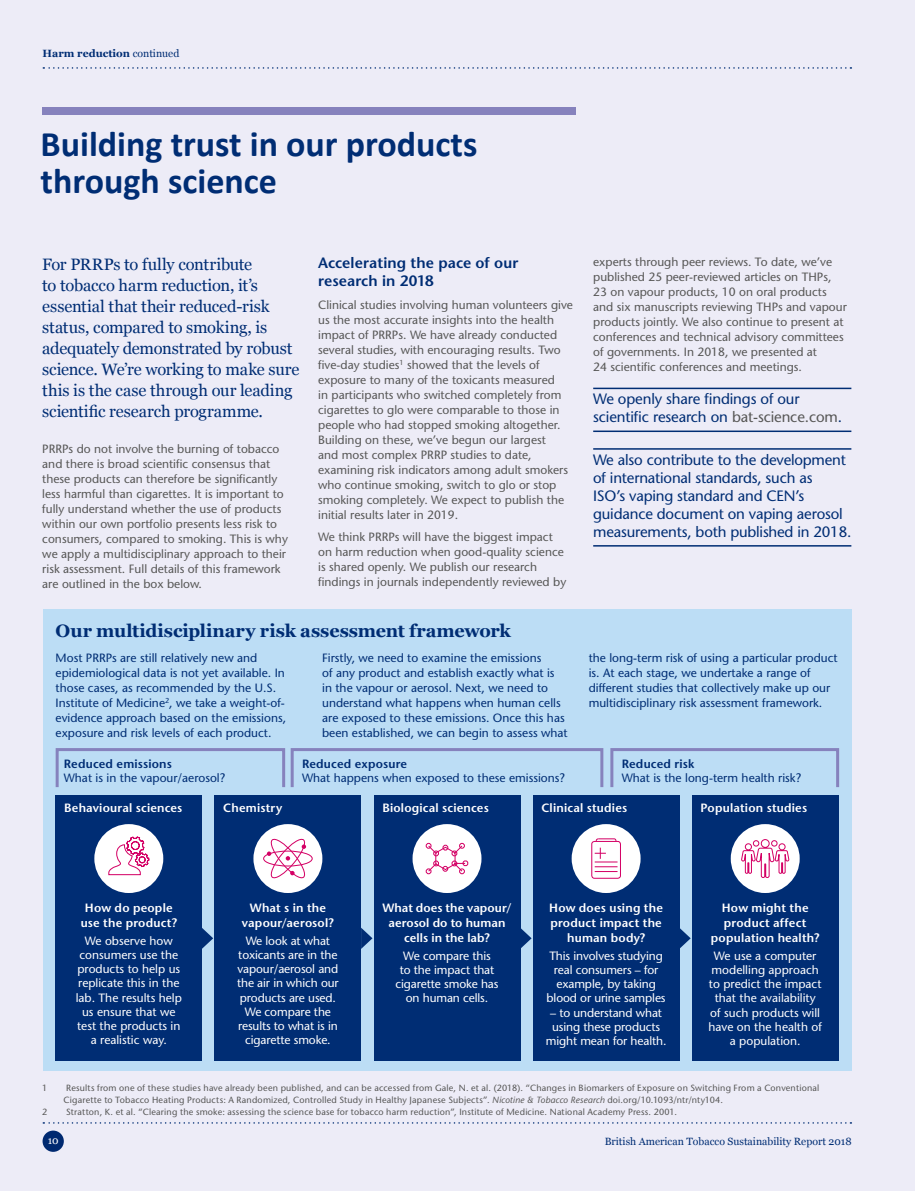
<style>
.page{position:relative;width:915px;height:1191px;background:#fff}
.page>*{position:absolute;margin:0;border:0;box-sizing:border-box;transform-origin:0 0}
.t1{font:700 36px "Calibri";color:#002d74}
.t2{font:700 18px "Georgia";letter-spacing:-.005em;color:#002d74}
.t3{font:16.5px/21px "Georgia";letter-spacing:-.01em;color:#002d74}
.t4{font:500 15px/18px "Stone Sans Std";letter-spacing:-.015em;color:#002d74}
.t5{font:600 15px/18px "Stone Sans Std";letter-spacing:.005em;color:#002d74}
.t6{font:500 12px/15px "Stone Sans Std";color:#575756}
.t7{font:500 12px/15px "Stone Sans Std";color:#002d74}
.t8{font:500 12px/14.2px "Stone Sans Std";letter-spacing:-.01em;color:#fff;text-align:center}
.t9{font:600 12px/15px "Stone Sans Std";letter-spacing:.015em;color:#fff;text-align:center}
.t10{font:600 12px "Stone Sans Std";letter-spacing:.015em;color:#002d74}
.t11{font:10.5px "Georgia";color:#002d74}
.t12{font:700 10.5px "Georgia";color:#002d74}
.t13{font:10.5px "Georgia";color:#fff}
.t14{font:500 9px/12px "Stone Sans Std";letter-spacing:.02em;color:#575756}
.s1{font-weight:400}
.s2{color:#575756}
.s3{font-style:italic}
</style>
<div class="page">
<div style="left:0;top:0;width:914px;height:1191px;background:#edecf7"></div>
<div style="left:43px;top:609px;width:807px;height:462px;background:#bcddf5"></div>
<div style="left:56px;top:794px;width:146px;height:266px;background:#002d74"></div>
<div style="left:215px;top:794px;width:146px;height:266px;background:#002d74"></div>
<div style="left:374px;top:794px;width:146px;height:266px;background:#002d74"></div>
<div style="left:532px;top:794px;width:147px;height:266px;background:#002d74"></div>
<div style="left:691px;top:794px;width:147px;height:266px;background:#002d74"></div>
<div style="left:43px;top:107px;width:532px;height:8px;background:#8682bd"></div>
<div style="left:56px;top:748px;width:229px;height:40px;border:3px solid #8682bd"></div>
<div style="left:610px;top:748px;width:228px;height:40px;border:3px solid #8682bd"></div>
<div style="left:290px;top:748px;width:313px;height:40px;border:3px solid #8682bd"></div>
<hr style="left:593px;top:388px;width:258px;height:1px;background:#002d74">
<hr style="left:593px;top:430px;width:258px;height:2px;background:#002d74">
<hr style="left:593px;top:448px;width:258px;height:2px;background:#002d74">
<hr style="left:593px;top:545px;width:258px;height:1px;background:#002d74">
<div style="left:43px;top:1130px;width:21px;height:21px;background:#002d74;border-radius:50%"></div>
<svg style="left:43px;top:1122px;width:808px;height:1px"></svg>
<svg style="left:43px;top:67px;width:808px;height:2px"></svg>
<div style="left:94px;top:824px;width:69px;height:69px;background:#fff;border-radius:50%"></div>
<svg style="left:108px;top:836px;width:42px;height:39px"></svg>
<svg style="left:202px;top:928px;width:11px;height:21px"></svg>
<div style="left:253px;top:824px;width:69px;height:69px;background:#fff;border-radius:50%"></div>
<div style="left:263px;top:850px;width:49px;height:16px;border:1px solid #d40065;border-radius:50%"></div>
<svg style="left:267px;top:838px;width:41px;height:41px"></svg>
<svg style="left:361px;top:927px;width:11px;height:22px"></svg>
<div style="left:412px;top:824px;width:69px;height:69px;background:#fff;border-radius:50%"></div>
<svg style="left:425px;top:843px;width:44px;height:31px"></svg>
<svg style="left:520px;top:927px;width:11px;height:22px"></svg>
<div style="left:571px;top:824px;width:69px;height:69px;background:#fff;border-radius:50%"></div>
<div style="left:591px;top:841px;width:29px;height:37px;border:1px solid #d40065;border-radius:3px"></div>
<svg style="left:594px;top:838px;width:23px;height:34px"></svg>
<svg style="left:679px;top:927px;width:11px;height:22px"></svg>
<div style="left:730px;top:824px;width:69px;height:69px;background:#fff;border-radius:50%"></div>
<svg style="left:741px;top:839px;width:48px;height:39px"></svg>
<p class="t12" style="left:43px;top:46px;width:138px">Harm reduction <span class="s1">continued</span></p>
<p class="t1" style="left:41px;top:118px;width:438px">Building trust in our products</p>
<p class="t1" style="left:41px;top:156px;width:238px">through science</p>
<p class="t5" style="left:318px;top:254px;width:202px">Accelerating the pace of our research in 2018</p>
<p class="t6" style="left:318px;top:297px;width:256px">Clinical studies involving human volunteers give us the most accurate insights into the health impact of PRRPs. We have already conducted several studies, with encouraging results. Two five-day studies<sup>1</sup> showed that the levels of exposure to many of the toxicants measured<br>in participants who switched completely from cigarettes to glo were comparable to those in people who had stopped smoking altogether.<br>Building on these, we’ve begun our largest<br>and most complex PRRP studies to date, examining risk indicators among adult smokers who continue smoking, switch to glo or stop smoking completely. We expect to publish the initial results later in 2019.</p>
<p class="t6" style="left:318px;top:529px;width:249px">We think PRRPs will have the biggest impact on harm reduction when good-quality science is shared openly. We publish our research findings in journals independently reviewed by</p>
<p class="t2" style="left:56px;top:617px;width:456px">Our multidisciplinary risk assessment framework</p>
<p class="t7" style="left:56px;top:650px;width:232px">Most PRRPs are still relatively new and epidemiological data is not yet available. In those cases, as recommended by the U.S.<br>Institute of Medicine<sup>2</sup>, we take a weight-of&shy;evidence approach based on the emissions, exposure and risk levels of each product.</p>
<p class="t7" style="left:322px;top:650px;width:247px">Firstly, we need to examine the emissions<br>of any product and establish exactly what is<br>in the vapour or aerosol. Next, we need to understand what happens when human cells are exposed to these emissions. Once this has been established, we can begin to assess what</p>
<p class="t3" style="left:42px;top:253px;width:258px">For PRRPs to fully contribute<br>to tobacco harm reduction, it’s essential that their reduced-risk status, compared to smoking, is adequately demonstrated by robust science. We’re working to make sure this is the case through our leading</p>
<p class="t3" style="left:42px;top:400px;width:222px">scientific research programme.</p>
<p class="t6" style="left:42px;top:441px;width:247px">PRRPs do not involve the burning of tobacco and there is broad scientific consensus that these products can therefore be significantly less harmful than cigarettes. It is important to fully understand whether the use of products within our own portfolio presents less risk to consumers, compared to smoking. This is why we apply a multidisciplinary approach to their risk assessment. Full details of this framework are outlined in the box below.</p>
<p class="t6" style="left:593px;top:254px;width:255px">experts through peer reviews. To date, we’ve published 25 peer-reviewed articles on THPs, 23 on vapour products, 10 on oral products and six manuscripts reviewing THPs and vapour products jointly. We also continue to present at conferences and technical advisory committees of governments. In 2018, we presented at<br>24 scientific conferences and meetings.</p>
<p class="t4" style="left:593px;top:390px;width:250px">We openly share findings of our scientific research on <span class="s2">bat-science.com</span>.</p>
<p class="t4" style="left:593px;top:450px;width:259px">We also contribute to the development of international standards, such as<br>ISO’s vaping standard and CEN’s guidance document on vaping aerosol measurements, both published in 2018.</p>
<p class="t7" style="left:588px;top:650px;width:250px">the long-term risk of using a particular product is. At each stage, we undertake a range of different studies that collectively make up our multidisciplinary risk assessment framework.</p>
<p class="t10" style="left:64px;top:756px;width:109px">Reduced emissions</p>
<p class="t10" style="left:302px;top:756px;width:107px">Reduced exposure</p>
<p class="t10" style="left:621px;top:756px;width:74px">Reduced risk</p>
<p class="t7" style="left:64px;top:770px;width:163px">What is in the vapour/aerosol?</p>
<p class="t7" style="left:302px;top:770px;width:264px">What happens when exposed to these emissions?</p>
<p class="t7" style="left:621px;top:770px;width:181px">What is the long-term health risk?</p>
<p class="t9" style="left:64px;top:800px;width:120px">Behavioural sciences</p>
<p class="t9" style="left:223px;top:800px;width:61px">Chemistry</p>
<p class="t9" style="left:541px;top:800px;width:87px">Clinical studies</p>
<p class="t9" style="left:700px;top:800px;width:108px">Population studies</p>
<p class="t9" style="left:382px;top:800px;width:108px">Biological sciences</p>
<p class="t9" style="left:81px;top:900px;width:98px">How do people use the product?</p>
<p class="t8" style="left:76px;top:933px;width:108px">We observe how consumers use the products to help us replicate this in the lab. The results help us ensure that we test the products in a realistic way.</p>
<p class="t9" style="left:242px;top:900px;width:93px">What s in the vapour/aerosol?</p>
<p class="t8" style="left:237px;top:933px;width:103px">We look at what toxicants are in the vapour/aerosol and the air in which our products are used.<br>We compare the results to what is in cigarette smoke.</p>
<p class="t9" style="left:382px;top:900px;width:131px">What does the vapour/ aerosol do to human cells in the lab?</p>
<p class="t8" style="left:395px;top:948px;width:104px">We compare this<br>to the impact that cigarette smoke has on human cells.</p>
<p class="t9" style="left:549px;top:900px;width:115px">How does using the product impact the human body?</p>
<p class="t8" style="left:546px;top:948px;width:120px">This involves studying real consumers – for example, by taking blood or urine samples</p>
<p class="t8" style="left:545px;top:1005px;width:122px">– to understand what using these products might mean for health.</p>
<p class="t9" style="left:710px;top:900px;width:110px">How might the product affect population health?</p>
<p class="t8" style="left:708px;top:948px;width:115px">We use a computer modelling approach to predict the impact that the availability of such products will have on the health of a population.</p>
<p class="t14" style="left:42px;top:1081px;width:7px">1</p>
<p class="t14" style="left:64px;top:1081px;width:757px">Results from one of these studies have already been published, and can be accessed from Gale, N. et al. (2018). “Changes in Biomarkers of Exposure on Switching From a Conventional<br>Cigarette to Tobacco Heating Products: A Randomized, Controlled Study in Healthy Japanese Subjects”. <span class="s3">Nicotine &amp; Tobacco Research</span> doi.org/10.1093/ntr/nty104.</p>
<p class="t14" style="left:42px;top:1105px;width:7px">2</p>
<p class="t14" style="left:66px;top:1105px;width:612px">Stratton, K. et al. “Clearing the smoke: assessing the science base for tobacco harm reduction”, Institute of Medicine. National Academy Press. 2001.</p>
<p class="t13" style="left:48px;top:1133px;width:12px">10</p>
<p class="t11" style="left:604px;top:1133px;width:248px">British American Tobacco Sustainability Report 2018</p>
</div>
